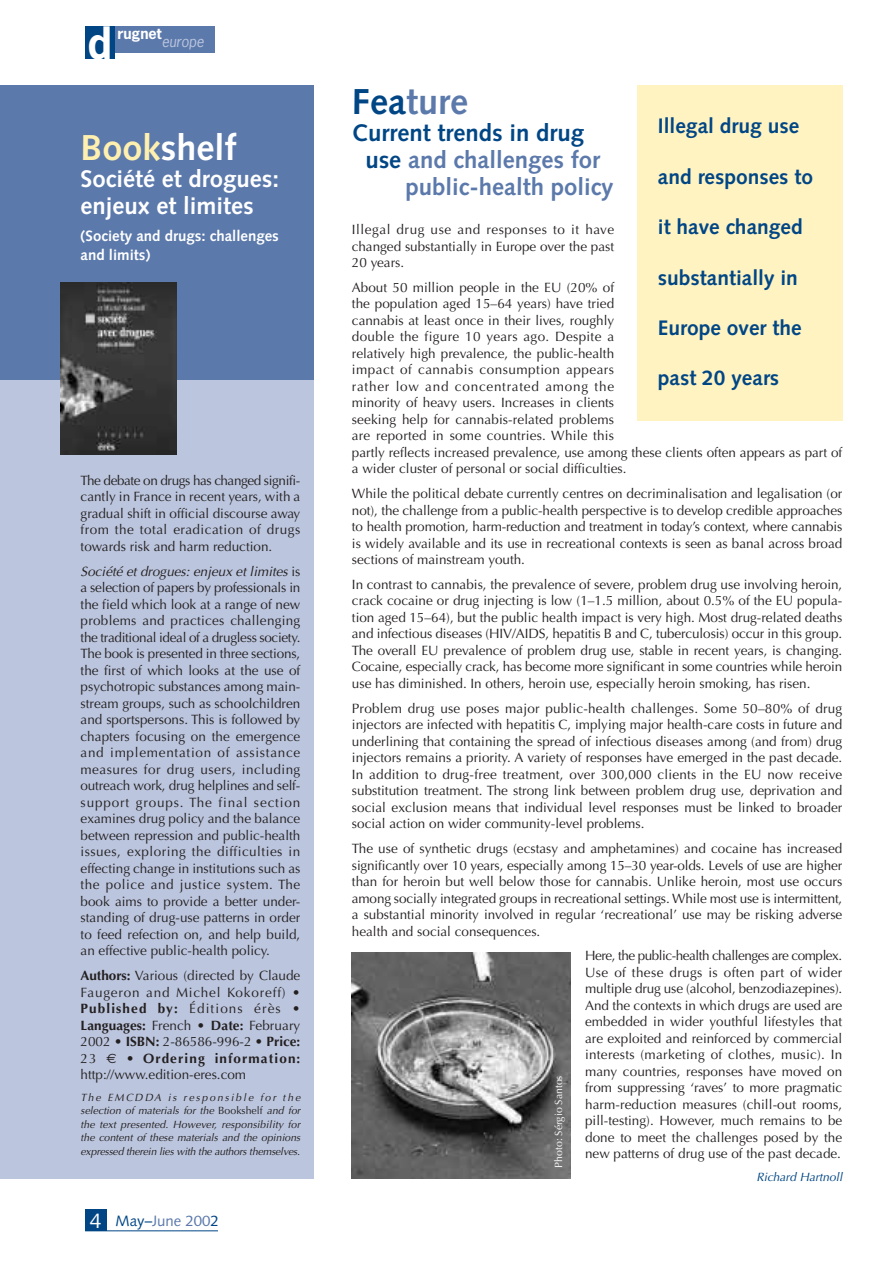
<style>
.page{position:relative;width:893px;height:1262px;background:#fff}
.page>*{position:absolute;margin:0;border:0;box-sizing:border-box;transform-origin:0 0}
.t1{font:700 42px "News Gothic";color:#fff}
.t2{font:700 36px "Syntax";color:#fff}
.t3{font:700 36px "Syntax";color:#5b79ab}
.t4{font:700 24px "Syntax";color:#5b79ab}
.t5{font:700 24px/27px "Syntax";color:#fff}
.t6{font:700 24px "Syntax";color:#004685}
.t7{font:700 21px "Syntax";color:#004685}
.t8{font:700 15px/19.5px "Syntax";color:#fff}
.t9{font:15px "Syntax";color:#5b79ab}
.t10{font:700 14.55px "News Gothic";color:#fff}
.t11{font:italic 14.55px "News Gothic";color:#bbc5dd}
.t12{font:13.5px/16.5px "Optima";color:#231f20;text-align:justify}
.t13{font:italic 12px "Optima";color:#004685}
.t14{font:italic 10.5px/13.5px "Optima";letter-spacing:-.015em;color:#231f20;text-align:justify}
.t15{font:10.5px "Optima";color:#fff}
.s1{color:#fff0af}
.s2{font-style:italic}
.s3{font-weight:700}
.s4{font-family:"Euro Sans"}
.s5{font-family:"Palatino"}
.s6{font-style:normal}
.s7{font-size:21px;color:#fff}
.s8{color:#004685}
</style>
<div class="page">
<div style="left:0;top:289px;width:313px;height:889px;background:#bbc5dd"></div>
<div style="left:85px;top:26px;width:30px;height:33px;background:#004685"></div>
<div style="left:115px;top:26px;width:99px;height:27px;background:#5b79ab"></div>
<div style="left:0;top:85px;width:313px;height:295px;background:#5b79ab"></div>
<img style="left:61px;top:283px;width:115px;height:171px">
<div style="left:636px;top:85px;width:206px;height:335px;background:#fff3c2"></div>
<div style="left:85px;top:1209px;width:21px;height:21px;background:#004685"></div>
<hr style="left:85px;top:1230px;width:133px;height:1px;background:#004685">
<img style="left:352px;top:952px;width:218px;height:226px">
<h1 class="t1" style="left:88px;top:26px;width:26px">d</h1>
<p class="t10" style="left:117px;top:28px;width:46px">rugnet</p>
<p class="t11" style="left:162px;top:36px;width:44px">europe</p>
<h2 class="t2" style="left:80px;top:133px;width:157px"><span class="s1">Book</span>shelf</h2>
<h3 class="t5" style="left:80px;top:167px;width:200px">Société et drogues: enjeux et limites</h3>
<p class="t8" style="left:80px;top:227px;width:200px">(Society and drugs: challenges and limits)</p>
<p class="t12" style="left:81px;top:473px;width:221px">The debate on drugs has changed signifi&shy;cantly in France in recent years, with a gradual shift in official discourse away from the total eradication of drugs towards risk and harm reduction.</p>
<p class="t12" style="left:81px;top:564px;width:221px"><span class="s2">Société et drogues: enjeux et limites</span> is a selection of papers by professionals in the field which look at a range of new problems and practices challenging the traditional ideal of a drugless society.<br>The book is presented in three sections, the first of which looks at the use of psychotropic substances among main&shy;stream groups, such as schoolchildren and sportspersons. This is followed by chapters focusing on the emergence and implementation of assistance measures for drug users, including outreach work, drug helplines and self&shy;support groups. The final section examines drug policy and the balance between repression and public-health issues, exploring the difficulties in effecting change in institutions such as the police and justice system. The book aims to provide a better under&shy;standing of drug-use patterns in order to feed refection on, and help build, an effective public-health policy.</p>
<p class="t12" style="left:81px;top:968px;width:221px"><span class="s3">Authors:</span> Various (directed by Claude Faugeron and Michel Kokoreff) • <span class="s3">Published by:</span> Éditions érès • <span class="s3">Languages:</span> French • <span class="s3">Date:</span> February 2002 • <span class="s3">ISBN:</span> 2-86586-996-2 • <span class="s3">Price:<br></span>23 <span class="s4">€</span> <span class="s5">•</span> <span class="s3">Ordering information: </span>http://www.edition-eres.com</p>
<p class="t14" style="left:81px;top:1091px;width:221px">The EMCDDA is responsible for the selection of materials for the <span class="s6">Bookshelf</span> and for the text presented. However, responsibility for the content of these materials and the opinions expressed therein lies with the authors themselves.</p>
<p class="t9" style="left:90px;top:1214px;width:130px"><span class="s7">4</span> <span class="s8">May–</span>June 200<span class="s8">2</span></p>
<h2 class="t3" style="left:352px;top:87px;width:117px"><span class="s8">Fea</span>ture</h2>
<h3 class="t6" style="left:352px;top:123px;width:233px">Current trends in drug</h3>
<h3 class="t4" style="left:365px;top:150px;width:236px"><span class="s8">use</span> and challenges for</h3>
<h3 class="t4" style="left:405px;top:177px;width:210px">public-health policy</h3>
<h3 class="t7" style="left:658px;top:118px;width:143px">Illegal drug use</h3>
<h3 class="t7" style="left:658px;top:168px;width:157px">and responses to</h3>
<h3 class="t7" style="left:658px;top:218px;width:146px">it have changed</h3>
<h3 class="t7" style="left:658px;top:269px;width:141px">substantially in</h3>
<h3 class="t7" style="left:658px;top:319px;width:145px">Europe over the</h3>
<h3 class="t7" style="left:658px;top:370px;width:123px">past 20 years</h3>
<p class="t12" style="left:352px;top:222px;width:264px">Illegal drug use and responses to it have changed substantially in Europe over the past 20 years.</p>
<p class="t12" style="left:352px;top:280px;width:492px;text-align:left">About 50 million people in the EU (20% of<br>the population aged 15–64 years) have tried<br>cannabis at least once in their lives, roughly<br>double the figure 10 years ago. Despite a<br>relatively high prevalence, the public-health<br>impact of cannabis consumption appears<br>rather low and concentrated among the<br>minority of heavy users. Increases in clients<br>seeking help for cannabis-related problems<br>are reported in some countries. While this<br>partly reflects increased prevalence, use among these clients often appears as part of a wider cluster of personal or social difficulties.</p>
<p class="t12" style="left:352px;top:486px;width:492px">While the political debate currently centres on decriminalisation and legalisation (or not), the challenge from a public-health perspective is to develop credible approaches to health promotion, harm-reduction and treatment in today’s context, where cannabis is widely available and its use in recreational contexts is seen as banal across broad sections of mainstream youth.</p>
<p class="t12" style="left:352px;top:577px;width:492px">In contrast to cannabis, the prevalence of severe, problem drug use involving heroin, crack cocaine or drug injecting is low (1–1.5 million, about 0.5% of the EU popula&shy;tion aged 15–64), but the public health impact is very high. Most drug-related deaths and infectious diseases (HIV/AIDS, hepatitis B and C, tuberculosis) occur in this group.<br>The overall EU prevalence of problem drug use, stable in recent years, is changing.<br>Cocaine, especially crack, has become more significant in some countries while heroin use has diminished. In others, heroin use, especially heroin smoking, has risen.</p>
<p class="t12" style="left:352px;top:701px;width:492px">Problem drug use poses major public-health challenges. Some 50–80% of drug injectors are infected with hepatitis C, implying major health-care costs in future and underlining that containing the spread of infectious diseases among (and from) drug injectors remains a priority. A variety of responses have emerged in the past decade.<br>In addition to drug-free treatment, over 300,000 clients in the EU now receive substitution treatment. The strong link between problem drug use, deprivation and social exclusion means that individual level responses must be linked to broader social action on wider community-level problems.</p>
<p class="t12" style="left:352px;top:841px;width:492px">The use of synthetic drugs (ecstasy and amphetamines) and cocaine has increased significantly over 10 years, especially among 15–30 year-olds. Levels of use are higher than for heroin but well below those for cannabis. Unlike heroin, most use occurs among socially integrated groups in recreational settings. While most use is intermittent, a substantial minority involved in regular ‘recreational’ use may be risking adverse health and social consequences.</p>
<p class="t12" style="left:585px;top:948px;width:259px">Here, the public-health challenges are complex.<br>Use of these drugs is often part of wider multiple drug use (alcohol, benzodiazepines).<br>And the contexts in which drugs are used are embedded in wider youthful lifestyles that are exploited and reinforced by commercial interests (marketing of clothes, music). In many countries, responses have moved on from suppressing ‘raves’ to more pragmatic harm-reduction measures (chill-out rooms, pill-testing). However, much remains to be done to meet the challenges posed by the new patterns of drug use of the past decade.</p>
<p class="t13" style="left:756px;top:1171px;width:87px">Richard Hartnoll</p>
<p class="t15" style="left:554px;top:1167px;width:94px;rotate:-90deg">Photo: Sérgio Santos</p>
</div>
